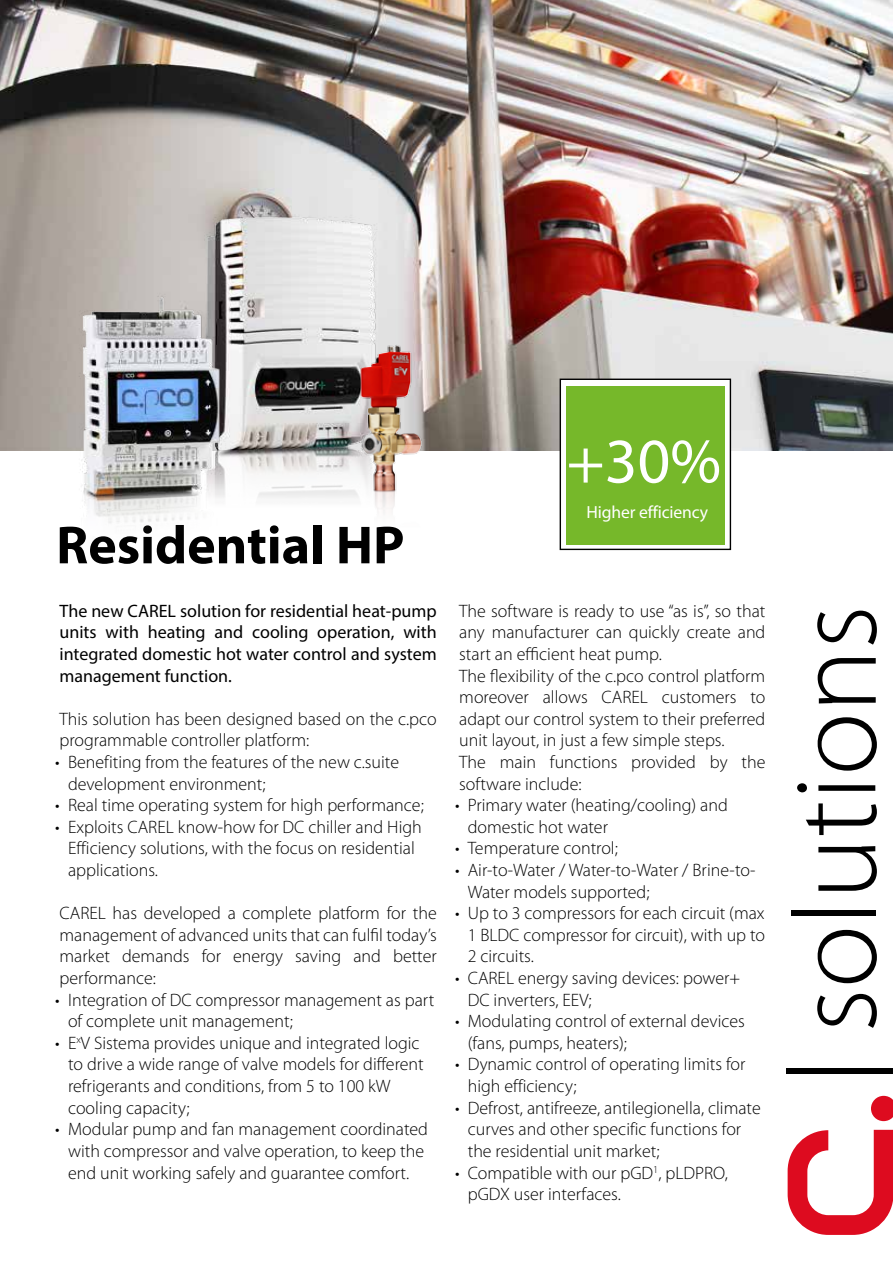
<style>
.page{position:relative;width:893px;height:1263px;background:#fff}
.page>*{position:absolute;margin:0;border:0;box-sizing:border-box;transform-origin:0 0}
.t1{font:64.05px "Myriad Pro";color:#fff}
.t2{font:700 54px "Myriad Pro";color:#000}
.t3{font:300 18px/21.6px "Myriad Pro";color:#000}
.t4{font:18px/21.6px "Myriad Pro";color:#000;text-align:justify}
.t5{font:17.55px "Myriad Pro";letter-spacing:-.005em;color:#fff}
</style>
<div class="page">
<svg style="left:788px;top:1130px;width:105px;height:105px"></svg>
<svg style="left:871px;top:1096px;width:22px;height:25px"></svg>
<div style="left:786px;top:1068px;width:107px;height:5px;background:#000"></div>
<svg style="left:817px;top:994px;width:60px;height:34px"></svg>
<svg style="left:817px;top:930px;width:60px;height:53px"></svg>
<div style="left:791px;top:910px;width:84px;height:5px;background:#000"></div>
<svg style="left:818px;top:846px;width:59px;height:45px"></svg>
<svg style="left:806px;top:803px;width:71px;height:32px"></svg>
<svg style="left:797px;top:783px;width:78px;height:9px"></svg>
<svg style="left:817px;top:717px;width:60px;height:54px"></svg>
<svg style="left:818px;top:658px;width:58px;height:45px"></svg>
<svg style="left:817px;top:611px;width:60px;height:34px"></svg>
<img style="left:0;top:0;width:893px;height:451px">
<img style="left:181px;top:208px;width:267px;height:290px">
<img style="left:345px;top:340px;width:86px;height:173px">
<img style="left:72px;top:286px;width:161px;height:237px">
<div style="left:560px;top:379px;width:170px;height:170px;background:#fff"></div>
<div style="left:560px;top:379px;width:171px;height:171px;border:1px solid #000"></div>
<div style="left:566px;top:386px;width:159px;height:159px;background:#76b82a"></div>
<h2 class="t2" style="left:56px;top:510px;width:350px">Residential HP</h2>
<p class="t4" style="left:60px;top:600px;width:379px">The new CAREL solution for residential heat-pump units with heating and cooling operation, with integrated domestic hot water control and system management function.</p>
<p class="t3" style="left:60px;top:708px;width:379px">This solution has been designed based on the c.pco programmable controller platform:</p>
<p class="t3" style="left:68px;top:751px;width:333px;text-indent:-13px">• Benefiting from the features of the new c.suite development environment;</p>
<p class="t3" style="left:55px;top:794px;width:370px">• Real time operating system for high performance;</p>
<p class="t3" style="left:68px;top:816px;width:355px;text-indent:-13px">• Exploits CAREL know-how for DC chiller and High<br>Efficiency solutions, with the focus on residential applications.</p>
<p class="t3" style="left:60px;top:902px;width:379px;text-align:justify">CAREL has developed a complete platform for the management of advanced units that can fulfil today’s market demands for energy saving and better performance:</p>
<p class="t3" style="left:68px;top:989px;width:368px;text-indent:-13px">• Integration of DC compressor management as part of complete unit management;</p>
<p class="t3" style="left:68px;top:1032px;width:357px;text-indent:-13px">• E<sup>x</sup>V Sistema provides unique and integrated logic to drive a wide range of valve models for different refrigerants and conditions, from 5 to 100 kW cooling capacity;</p>
<p class="t3" style="left:55px;top:1118px;width:374px;text-align:center">• Modular pump and fan management coordinated with compressor and valve operation, to keep the end unit working safely and guarantee comfort.</p>
<h1 class="t1" style="left:567px;top:422px;width:156px">+30%</h1>
<p class="t5" style="left:586px;top:501px;width:123px">Higher efficiency</p>
<p class="t3" style="left:459px;top:600px;width:308px">The software is ready to use “as is”, so that any manufacturer can quickly create and start an efficient heat pump.<br>The flexibility of the c.pco control platform moreover allows CAREL customers to adapt our control system to their preferred unit layout, in just a few simple steps.<br>The main functions provided by the software include:</p>
<p class="t3" style="left:468px;top:794px;width:262px;text-indent:-13px">• Primary water (heating/cooling) and domestic hot water</p>
<p class="t3" style="left:455px;top:837px;width:164px">• Temperature control;</p>
<p class="t3" style="left:468px;top:859px;width:289px;text-indent:-13px">• Air-to-Water / Water-to-Water / Brine-to-<br>Water models supported;</p>
<p class="t3" style="left:468px;top:902px;width:299px;text-align:justify;text-indent:-13px">• Up to 3 compressors for each circuit (max 1 BLDC compressor for circuit), with up to 2 circuits.</p>
<p class="t3" style="left:468px;top:967px;width:274px;text-indent:-13px">• CAREL energy saving devices: power+<br>DC inverters, EEV;</p>
<p class="t3" style="left:468px;top:1010px;width:279px;text-indent:-13px">• Modulating control of external devices (fans, pumps, heaters);</p>
<p class="t3" style="left:468px;top:1053px;width:279px;text-indent:-13px">• Dynamic control of operating limits for high efficiency;</p>
<p class="t3" style="left:468px;top:1097px;width:295px;text-indent:-13px">• Defrost, antifreeze, antilegionella, climate curves and other specific functions for the residential unit market;</p>
<p class="t3" style="left:468px;top:1161px;width:262px;text-indent:-13px">• Compatible with our pGD<sup>1</sup>, pLDPRO, pGDX user interfaces.</p>
</div>
